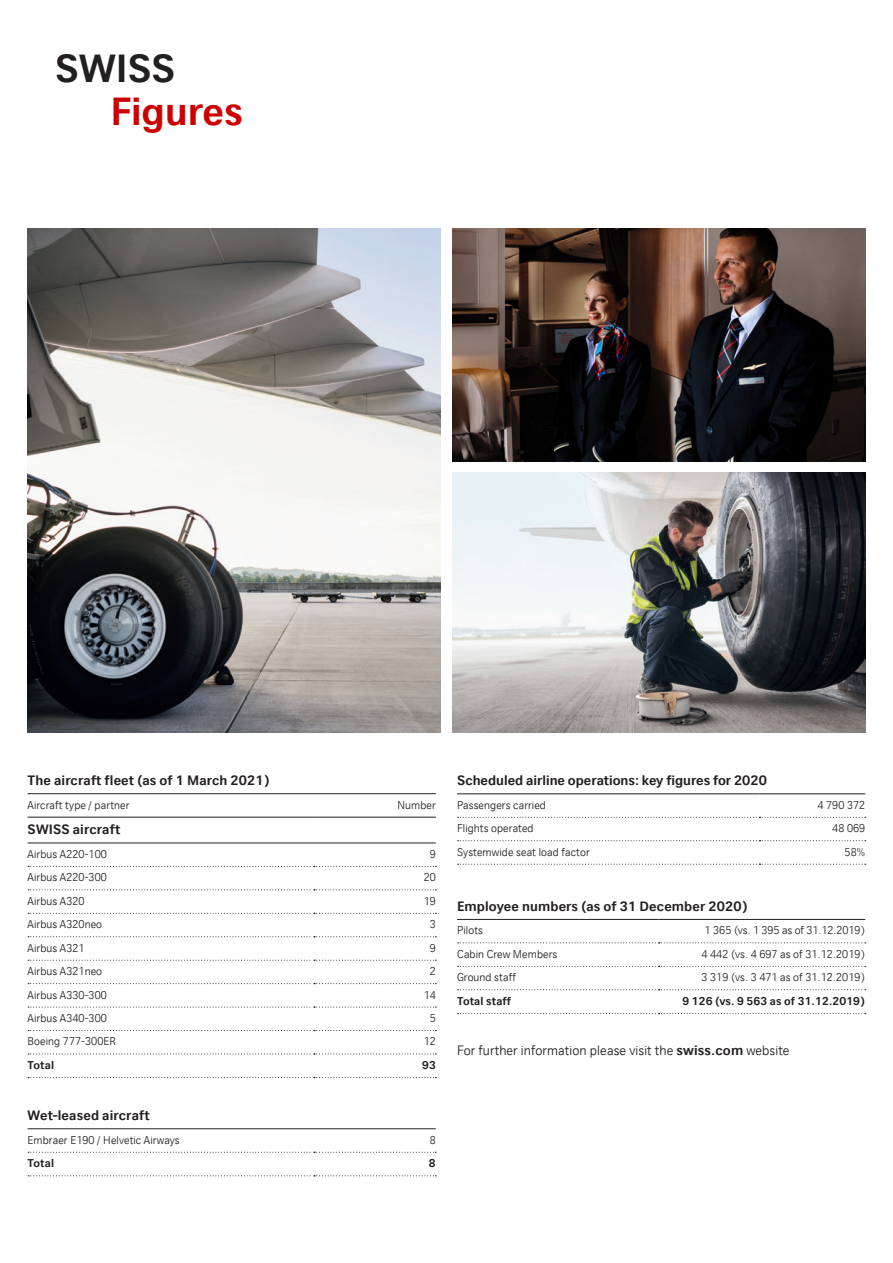
<style>
.page{position:relative;width:893px;height:1263px;background:#fff}
.page>*{position:absolute;margin:0;border:0;box-sizing:border-box;transform-origin:0 0}
.Headline_26_Points{font:700 39px/42.9px "CH Sans";color:#c00}
.Zwischentitel_13_Pun{font:700 13.5px "CH Sans";letter-spacing:.01em;color:#231f20}
.Copy{font:300 13.5px "CH Sans";letter-spacing:.01em;color:#231f20}
.Table_Content_Copy_S{font:300 11.25px "CH Sans";letter-spacing:.01em;color:#231f20}
.Table_Content_Copy_S-2{font:700 11.25px "CH Sans";letter-spacing:.01em;color:#231f20}
.s1{color:#231f20}
.s2{font-weight:700}
</style>
<div class="page">
<img style="left:452px;top:472px;width:413px;height:260px">
<img style="left:28px;top:229px;width:413px;height:503px">
<svg style="left:28px;top:913px;width:408px;height:1px"></svg>
<svg style="left:28px;top:936px;width:408px;height:1px"></svg>
<svg style="left:28px;top:960px;width:408px;height:1px"></svg>
<svg style="left:28px;top:983px;width:408px;height:1px"></svg>
<svg style="left:28px;top:1007px;width:408px;height:1px"></svg>
<svg style="left:28px;top:1030px;width:408px;height:1px"></svg>
<hr style="left:28px;top:793px;width:286px;height:1px;background:#231f20">
<hr style="left:314px;top:793px;width:122px;height:1px;background:#231f20">
<hr style="left:28px;top:817px;width:286px;height:1px;background:#231f20">
<hr style="left:314px;top:817px;width:122px;height:1px;background:#231f20">
<svg style="left:28px;top:866px;width:408px;height:1px"></svg>
<svg style="left:28px;top:889px;width:408px;height:1px"></svg>
<svg style="left:28px;top:1053px;width:408px;height:1px"></svg>
<svg style="left:28px;top:1077px;width:408px;height:1px"></svg>
<hr style="left:28px;top:842px;width:286px;height:1px;background:#231f20">
<hr style="left:314px;top:842px;width:122px;height:1px;background:#231f20">
<hr style="left:28px;top:1128px;width:286px;height:1px;background:#231f20">
<hr style="left:314px;top:1128px;width:122px;height:1px;background:#231f20">
<svg style="left:28px;top:1152px;width:408px;height:1px"></svg>
<svg style="left:28px;top:1175px;width:408px;height:1px"></svg>
<svg style="left:458px;top:817px;width:408px;height:1px"></svg>
<svg style="left:458px;top:840px;width:408px;height:1px"></svg>
<svg style="left:458px;top:864px;width:408px;height:1px"></svg>
<hr style="left:457px;top:793px;width:302px;height:1px;background:#231f20">
<hr style="left:759px;top:793px;width:106px;height:1px;background:#231f20">
<svg style="left:458px;top:942px;width:408px;height:1px"></svg>
<svg style="left:458px;top:966px;width:408px;height:1px"></svg>
<hr style="left:457px;top:919px;width:202px;height:1px;background:#231f20">
<svg style="left:458px;top:989px;width:408px;height:1px"></svg>
<svg style="left:458px;top:1013px;width:408px;height:1px"></svg>
<hr style="left:659px;top:919px;width:206px;height:1px;background:#231f20">
<img style="left:452px;top:229px;width:413px;height:232px">
<p class="Headline_26_Points" style="left:111px;top:48px;width:134px;text-indent:-55px"><span class="s1">SWISS<br></span>Figures</p>
<p class="Zwischentitel_13_Pun" style="left:28px;top:772px;width:244px">The aircraft fleet (as of 1 March 2021)</p>
<p class="Table_Content_Copy_S" style="left:28px;top:798px;width:103px">Aircraft type / partner</p>
<p class="Table_Content_Copy_S" style="left:397px;top:798px;width:40px">Number</p>
<p class="Zwischentitel_13_Pun" style="left:28px;top:821px;width:94px">SWISS aircraft</p>
<p class="Table_Content_Copy_S" style="left:28px;top:847px;width:81px">Airbus A220-100</p>
<p class="Table_Content_Copy_S" style="left:430px;top:847px;width:8px">9</p>
<p class="Table_Content_Copy_S" style="left:28px;top:871px;width:81px">Airbus A220-300</p>
<p class="Table_Content_Copy_S" style="left:424px;top:871px;width:14px">20</p>
<p class="Table_Content_Copy_S" style="left:28px;top:894px;width:58px">Airbus A320</p>
<p class="Table_Content_Copy_S" style="left:424px;top:894px;width:14px">19</p>
<p class="Table_Content_Copy_S" style="left:28px;top:917px;width:76px">Airbus A320neo</p>
<p class="Table_Content_Copy_S" style="left:430px;top:917px;width:8px">3</p>
<p class="Table_Content_Copy_S" style="left:28px;top:941px;width:58px">Airbus A321</p>
<p class="Table_Content_Copy_S" style="left:430px;top:941px;width:8px">9</p>
<p class="Table_Content_Copy_S" style="left:28px;top:964px;width:76px">Airbus A321neo</p>
<p class="Table_Content_Copy_S" style="left:430px;top:964px;width:8px">2</p>
<p class="Table_Content_Copy_S" style="left:28px;top:988px;width:81px">Airbus A330-300</p>
<p class="Table_Content_Copy_S" style="left:424px;top:988px;width:14px">14</p>
<p class="Table_Content_Copy_S" style="left:28px;top:1011px;width:81px">Airbus A340-300</p>
<p class="Table_Content_Copy_S" style="left:430px;top:1011px;width:8px">5</p>
<p class="Table_Content_Copy_S" style="left:28px;top:1035px;width:90px">Boeing 777-300ER</p>
<p class="Table_Content_Copy_S" style="left:424px;top:1035px;width:14px">12</p>
<p class="Table_Content_Copy_S-2" style="left:28px;top:1058px;width:28px">Total</p>
<p class="Table_Content_Copy_S-2" style="left:422px;top:1058px;width:15px">93</p>
<p class="Zwischentitel_13_Pun" style="left:28px;top:1107px;width:123px">Wet-leased aircraft</p>
<p class="Table_Content_Copy_S" style="left:28px;top:1133px;width:154px">Embraer E190 / Helvetic Airways</p>
<p class="Table_Content_Copy_S" style="left:430px;top:1133px;width:8px">8</p>
<p class="Table_Content_Copy_S-2" style="left:28px;top:1156px;width:28px">Total</p>
<p class="Table_Content_Copy_S-2" style="left:429px;top:1156px;width:8px">8</p>
<p class="Zwischentitel_13_Pun" style="left:457px;top:772px;width:311px">Scheduled airline operations: key figures for 2020</p>
<p class="Table_Content_Copy_S" style="left:457px;top:798px;width:90px">Passengers carried</p>
<p class="Table_Content_Copy_S" style="left:817px;top:798px;width:49px">4 790 372</p>
<p class="Table_Content_Copy_S" style="left:457px;top:821px;width:78px">Flights operated</p>
<p class="Table_Content_Copy_S" style="left:832px;top:821px;width:35px">48 069</p>
<p class="Table_Content_Copy_S" style="left:457px;top:845px;width:134px">Systemwide seat load factor</p>
<p class="Table_Content_Copy_S" style="left:845px;top:845px;width:22px">58%</p>
<p class="Zwischentitel_13_Pun" style="left:457px;top:898px;width:292px">Employee numbers (as of 31 December 2020)</p>
<p class="Table_Content_Copy_S" style="left:457px;top:924px;width:27px">Pilots</p>
<p class="Table_Content_Copy_S" style="left:704px;top:924px;width:162px">1 365 (vs. 1 395 as of 31.12.2019)</p>
<p class="Table_Content_Copy_S" style="left:457px;top:947px;width:102px">Cabin Crew Members</p>
<p class="Table_Content_Copy_S" style="left:701px;top:947px;width:165px">4 442 (vs. 4 697 as of 31.12.2019)</p>
<p class="Table_Content_Copy_S" style="left:457px;top:970px;width:61px">Ground staff</p>
<p class="Table_Content_Copy_S" style="left:701px;top:970px;width:165px">3 319 (vs. 3 471 as of 31.12.2019)</p>
<p class="Table_Content_Copy_S-2" style="left:457px;top:994px;width:56px">Total staff</p>
<p class="Table_Content_Copy_S-2" style="left:682px;top:994px;width:184px">9 126 (vs. 9 563 as of 31.12.2019)</p>
<p class="Copy" style="left:457px;top:1042px;width:334px">For further information please visit the <span class="s2">swiss.com</span> website</p>
</div>
